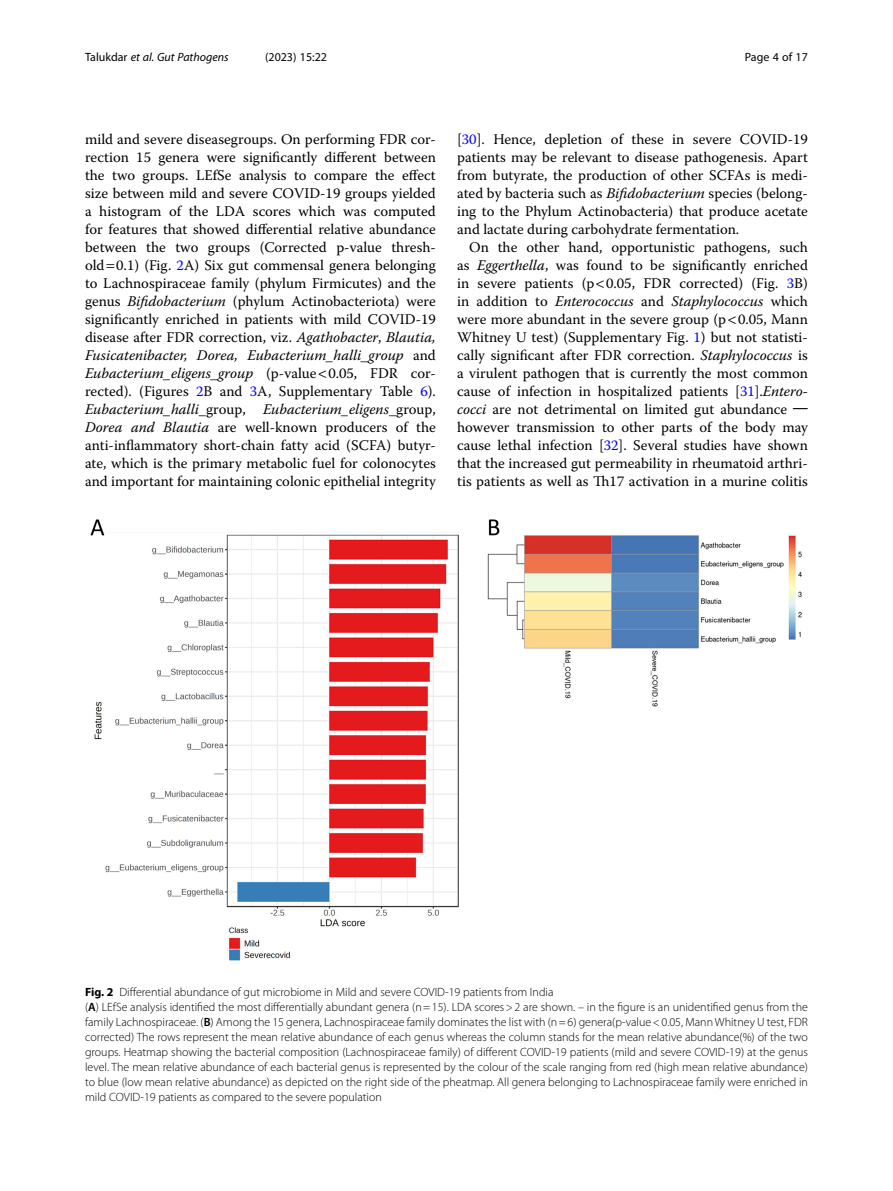
<style>
.page{position:relative;width:893px;height:1191px;background:#fff}
.page>*{position:absolute;margin:0;border:0;box-sizing:border-box;transform-origin:0 0}
.Body_Text_Indent{font:14.7px/18px "Warnock Pro";color:#000;text-align:justify}
.Figure_Caption{font:300 12px/15px "Myriad Pro";color:#000;text-align:justify}
.t1{font:italic 12px "Myriad Pro";color:#000}
.t2{font:12px "Myriad Pro";color:#000}
.s1{font-style:normal}
.s2{color:#00f}
.s3{font-style:italic}
.s4{font-family:"Sim Sun"}
.s5{font-weight:700}
.s6{font-weight:600}
</style>
<div class="page">
<img style="left:90px;top:519px;width:712px;height:442px">
<p class="t1" style="left:85px;top:50px;width:145px"><span class="s1">Talukdar</span> et al. Gut Pathogens</p>
<p class="t2" style="left:265px;top:50px;width:63px">(2023) 15:22</p>
<p class="t2" style="left:745px;top:50px;width:65px">Page 4 of 17</p>
<p class="Body_Text_Indent" style="left:85px;top:130px;width:352px">mild and severe diseasegroups. On performing FDR cor&shy;rection 15 genera were significantly different between the two groups. LEfSe analysis to compare the effect size between mild and severe COVID-19 groups yielded a histogram of the LDA scores which was computed for features that showed differential relative abundance between the two groups (Corrected p-value thresh&shy;old 0.1) (Fig. <span class="s2">2</span>A) Six gut commensal genera belonging to Lachnospiraceae family (phylum Firmicutes) and the genus <span class="s3">Bifidobacterium</span> (phylum Actinobacteriota) were significantly enriched in patients with mild COVID-19 disease after FDR correction, viz. <span class="s3">Agathobacter</span>, <span class="s3">Blautia, Fusicatenibacter, Dorea, Eubacterium_halli_group</span> and <span class="s3">Eubacterium_eligens_group</span> (p-value 0.05, FDR cor&shy;rected). (Figures <span class="s2">2</span>B and <span class="s2">3</span>A, Supplementary Table <span class="s2">6</span>).<br><span class="s3">Eubacterium_halli</span>_group, <span class="s3">Eubacterium_eligens</span>_group, <span class="s3">Dorea and Blautia</span> are well-known producers of the anti-inflammatory short-chain fatty acid (SCFA) butyr&shy;ate, which is the primary metabolic fuel for colonocytes and important for maintaining colonic epithelial integrity</p>
<p class="Body_Text_Indent" style="left:457px;top:130px;width:352px">[<span class="s2">30</span>]. Hence, depletion of these in severe COVID-19 patients may be relevant to disease pathogenesis. Apart from butyrate, the production of other SCFAs is medi&shy;ated by bacteria such as <span class="s3">Bifidobacterium</span> species (belong&shy;ing to the Phylum Actinobacteria) that produce acetate and lactate during carbohydrate fermentation.</p>
<p class="Body_Text_Indent" style="left:457px;top:238px;width:352px;text-indent:12px">On the other hand, opportunistic pathogens, such as <span class="s3">Eggerthella</span>, was found to be significantly enriched in severe patients (p 0.05, FDR corrected) (Fig. <span class="s2">3</span>B) in addition to <span class="s3">Enterococcus</span> and <span class="s3">Staphylococcus</span> which were more abundant in the severe group (p 0.05, Mann Whitney U test) (Supplementary Fig. <span class="s2">1</span>) but not statisti&shy;cally significant after FDR correction. <span class="s3">Staphylococcus</span> is a virulent pathogen that is currently the most common cause of infection in hospitalized patients [<span class="s2">31</span>].<span class="s3">Entero&shy;cocci</span> are not detrimental on limited gut abundance <span class="s4">─ </span>however transmission to other parts of the body may cause lethal infection [<span class="s2">32</span>]. Several studies have shown that the increased gut permeability in rheumatoid arthri&shy;tis patients as well as Th17 activation in a murine colitis</p>
<p class="Figure_Caption" style="left:85px;top:984px;width:470px"><span class="s5">Fig. 2</span> Differential abundance of gut microbiome in Mild and severe COVID-19 patients from India</p>
<p class="Figure_Caption" style="left:85px;top:999px;width:724px">(<span class="s6">A</span>) LEfSe analysis identified the most differentially abundant genera (n=15). LDA scores&gt;2 are shown. – in the figure is an unidentified genus from the family Lachnospiraceae. (<span class="s6">B</span>) Among the 15 genera, Lachnospiraceae family dominates the list with (n=6) genera(p-value&lt;0.05, Mann Whitney U test, FDR corrected) The rows represent the mean relative abundance of each genus whereas the column stands for the mean relative abundance(%) of the two groups. Heatmap showing the bacterial composition (Lachnospiraceae family) of different COVID-19 patients (mild and severe COVID-19) at the genus level. The mean relative abundance of each bacterial genus is represented by the colour of the scale ranging from red (high mean relative abundance) to blue (low mean relative abundance) as depicted on the right side of the pheatmap. All genera belonging to Lachnospiraceae family were enriched in mild COVID-19 patients as compared to the severe population</p>
</div>
